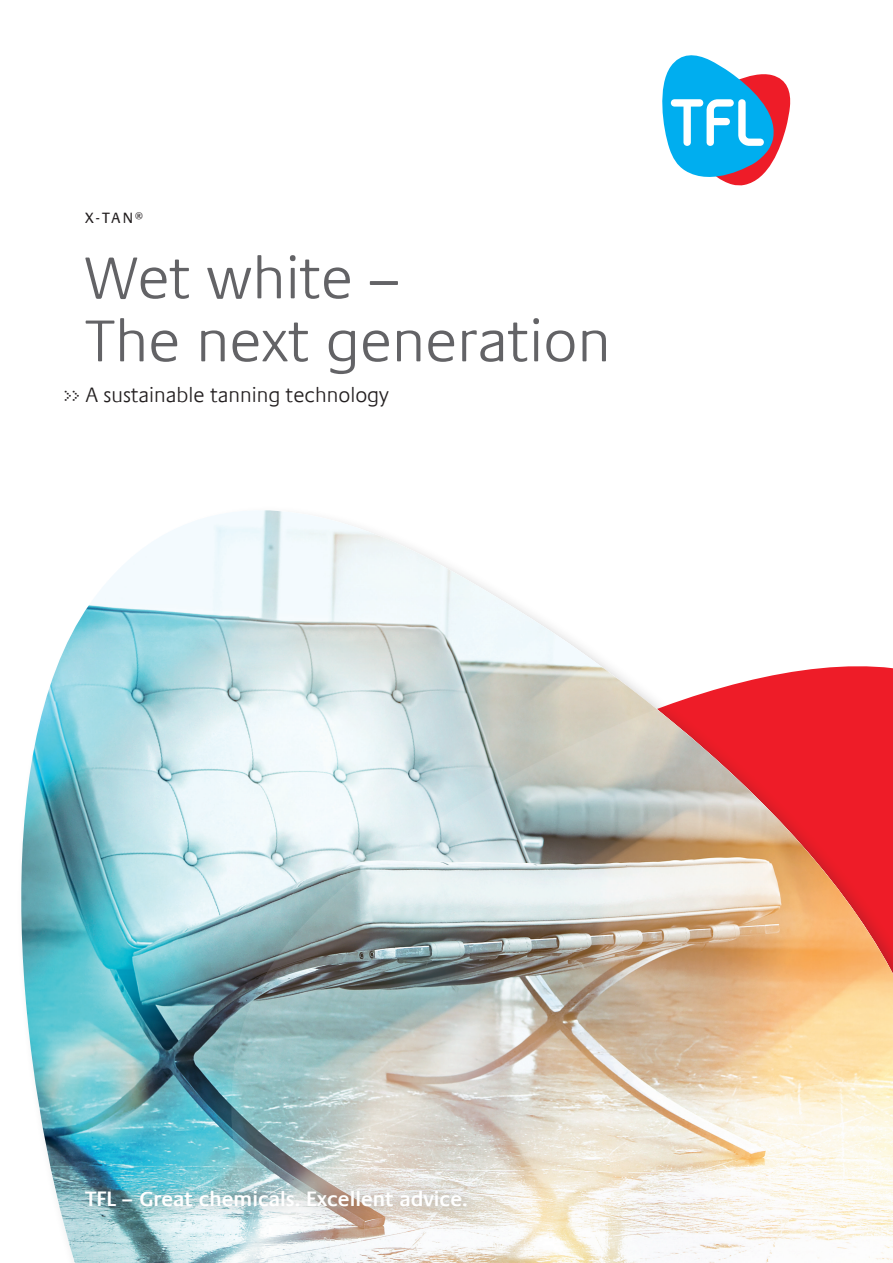
<style>
.page{position:relative;width:893px;height:1263px;background:#fff}
.page>*{position:absolute;margin:0;border:0;box-sizing:border-box;transform-origin:0 0}
.Headline_Praxis_light_40_42{font:300 60px "Praxis Com";color:#636366}
.Claim_Prospekt_Praxis_semibold_14_16{font:600 21px "Praxis Com";color:#fff}
.Subline_Praxis_light_14_16{font:300 21px "Praxis Com";color:#231f20}
.Product_Subline_Praxis_regular_10{font:15px "Praxis Com";color:#231f20}
.s1{font-family:"Dot Matrix OT Two";font-weight:400}
</style>
<div class="page">
<img style="left:21px;top:510px;width:872px;height:753px">
<img style="left:230px;top:709px;width:663px;height:554px">
<div style="left:70px;top:1175px;width:412px;height:46px;background:#231f20;opacity:.15"></div>
<svg style="left:662px;top:55px;width:128px;height:130px"></svg>
<p class="Product_Subline_Praxis_regular_10" style="left:85px;top:210px;width:60px">X-TAN<sup>®</sup></p>
<p class="Headline_Praxis_light_40_42" style="left:85px;top:243px;width:315px">Wet white –</p>
<p class="Headline_Praxis_light_40_42" style="left:85px;top:306px;width:527px">The next generation</p>
<p class="Subline_Praxis_light_14_16" style="left:64px;top:382px;width:327px"><span class="s1">&gt;&gt;</span> A sustainable tanning technology</p>
<p class="Claim_Prospekt_Praxis_semibold_14_16" style="left:85px;top:1186px;width:384px">TFL – Great chemicals. Excellent advice.</p>
</div>
